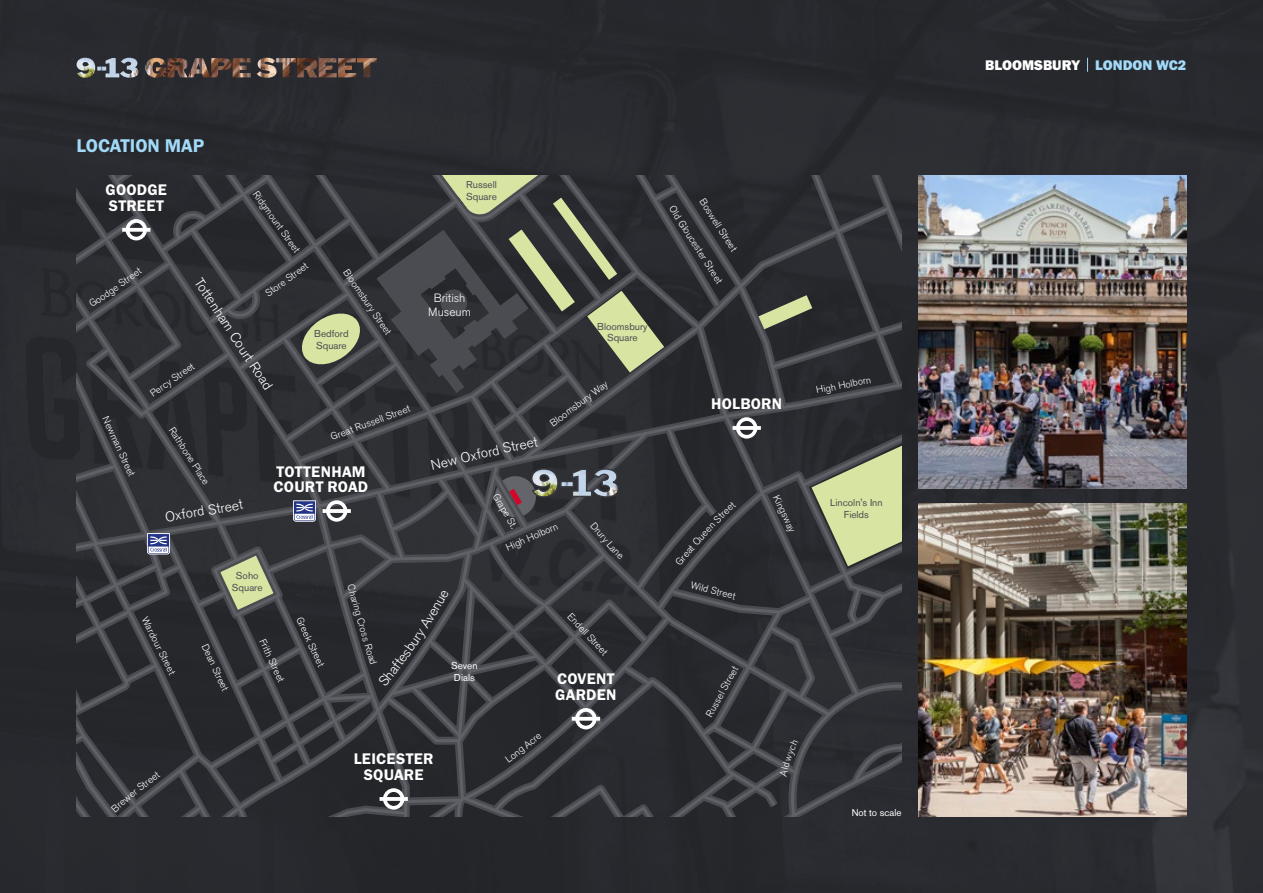
<style>
.page{position:relative;width:1263px;height:893px;background:#292a2f}
.page>*{position:absolute;margin:0;border:0;box-sizing:border-box;transform-origin:0 0}
.t1{font:600 19.05px "Franklin Got T";color:#a1daf8}
.t2{font:600 15.9px/15.9px "Franklin Got T";letter-spacing:.015em;color:#fff}
.t3{font:14.4px "Franklin Got T Heav";color:#fff}
.t4{font:13.95px "Akzidenz Grotesk BE Light Os F";color:#fff}
.t5{font:12px/14.2px "Akzidenz Grotesk BE Light Os F";color:#fff;text-align:center}
.t6{font:9.9px "Akzidenz Grotesk BE Light Os F";color:#fff}
.t7{font:9.9px/12px "Akzidenz Grotesk BE";color:#4b4c52;text-align:center}
.t8{font:9.9px/12px "Akzidenz Grotesk BE";color:#fff}
.t9{font:9.75px "Akzidenz Grotesk";color:#fff}
.s1{color:#a1daf8}
</style>
<div class="page">
<img style="left:77px;top:58px;width:300px;height:20px">
<svg style="left:1087px;top:58px;width:1px;height:14px"></svg>
<svg style="left:77px;top:175px;width:824px;height:242px;background:#3b3d3f"></svg>
<svg style="left:239px;top:190px;width:56px;height:76px;background:#313337"></svg>
<svg style="left:122px;top:219px;width:28px;height:21px"></svg>
<img style="left:918px;top:175px;width:268px;height:314px">
<img style="left:918px;top:503px;width:268px;height:313px">
<svg style="left:1068px;top:60px;width:9px;height:15px"></svg>
<svg style="left:77px;top:417px;width:824px;height:399px;background:#383a3d"></svg>
<h1 class="t1" style="left:77px;top:135px;width:129px">LOCATION MAP</h1>
<h2 class="t2" style="left:106px;top:182px;width:63px">GOODGE<br>STREET</h2>
<p class="t6" style="left:260px;top:188px;width:75px;rotate:55deg">Ridgmount Street</p>
<p class="t6" style="left:263px;top:290px;width:52px;rotate:-36deg">Store Street</p>
<p class="t6" style="left:87px;top:300px;width:63px;rotate:-35deg">Goodge Street</p>
<p class="t6" style="left:350px;top:267px;width:79px;rotate:55deg">Bloomsbury Street</p>
<h3 class="t4" style="left:205px;top:275px;width:132px;rotate:57deg">Tottenham Court Road</h3>
<p class="t7" style="left:314px;top:328px;width:36px;text-align:left">Bedford<br>Square</p>
<p class="t6" style="left:148px;top:390px;width:53px;rotate:-35deg">Percy Street</p>
<p class="t6" style="left:110px;top:414px;width:66px;rotate:65deg">Newman Street</p>
<p class="t6" style="left:176px;top:425px;width:68px;rotate:57deg">Rathbone Place</p>
<h3 class="t4" style="left:164px;top:510px;width:80px;rotate:-10deg">Oxford Street</h3>
<p class="t6" style="left:329px;top:432px;width:85px;rotate:-21deg">Great Russell Street</p>
<h2 class="t2" style="left:274px;top:463px;width:96px">TOTTENHAM<br>COURT ROAD</h2>
<p class="t6" style="left:149px;top:615px;width:62px;rotate:63deg">Wardour Stree</p>
<p class="t7" style="left:232px;top:569px;width:32px">Soho<br>Square</p>
<p class="t6" style="left:210px;top:642px;width:52px;rotate:65deg">Dean Street</p>
<p class="t6" style="left:267px;top:637px;width:48px;rotate:65deg">Frith Street</p>
<p class="t6" style="left:304px;top:615px;width:55px;rotate:65deg">Greek Street</p>
<p class="t6" style="left:356px;top:583px;width:21px;rotate:75deg">Char</p>
<p class="t6" style="left:361px;top:602px;width:36px;rotate:74deg">ing Cros</p>
<p class="t6" style="left:371px;top:635px;width:30px;rotate:73deg">s Road</p>
<p class="t7" style="left:466px;top:178px;width:32px;text-align:left">Russell<br>Square</p>
<p class="t5" style="left:428px;top:291px;width:44px">British<br>Museum</p>
<p class="t7" style="left:597px;top:320px;width:52px">Bloomsbury<br>Square</p>
<h3 class="t4" style="left:429px;top:457px;width:84px;rotate:-13deg">New Oxford S</h3>
<h3 class="t4" style="left:510px;top:439px;width:28px;rotate:-12deg">treet</h3>
<p class="t6" style="left:548px;top:420px;width:71px;rotate:-37deg">Bloomsbury Way</p>
<p class="t6" style="left:706px;top:196px;width:62px;rotate:57deg">Boswell Street</p>
<p class="t6" style="left:676px;top:204px;width:92px;rotate:57deg">Old Gloucester Street</p>
<h2 class="t2" style="left:711px;top:396px;width:72px">HOLBORN</h2>
<p class="t6" style="left:815px;top:385px;width:57px;rotate:-11deg">High Holborn</p>
<p class="t6" style="left:500px;top:491px;width:40px;rotate:60deg">Grape St.</p>
<p class="t7" style="left:830px;top:496px;width:54px">Lincoln's Inn<br>Fields</p>
<p class="t6" style="left:781px;top:493px;width:41px;rotate:65deg">Kingsway</p>
<p class="t6" style="left:597px;top:520px;width:32px;rotate:50deg">Drury L</p>
<p class="t6" style="left:504px;top:543px;width:57px;rotate:-24deg">High Holborn</p>
<p class="t8" style="left:451px;top:659px;width:28px">Seven<br>Dials</p>
<p class="t6" style="left:573px;top:611px;width:55px;rotate:47deg">Endell Street</p>
<h2 class="t2" style="left:555px;top:671px;width:63px">COVENT<br>GARDEN</h2>
<p class="t6" style="left:692px;top:579px;width:47px;rotate:14deg">Wild Street</p>
<p class="t6" style="left:704px;top:713px;width:57px;rotate:-61deg">Russel Street</p>
<p class="t6" style="left:126px;top:791px;width:38px;rotate:-38deg">er Street</p>
<p class="t6" style="left:109px;top:806px;width:23px;rotate:-42deg">Brew</p>
<h2 class="t2" style="left:354px;top:751px;width:81px;text-align:center">LEICESTER<br>SQUARE</h2>
<p class="t9" style="left:852px;top:807px;width:51px">Not to scale</p>
<h3 class="t3" style="left:985px;top:57px;width:203px">BLOOMSBURY <span class="s1">LONDON WC2</span></h3>
</div>
